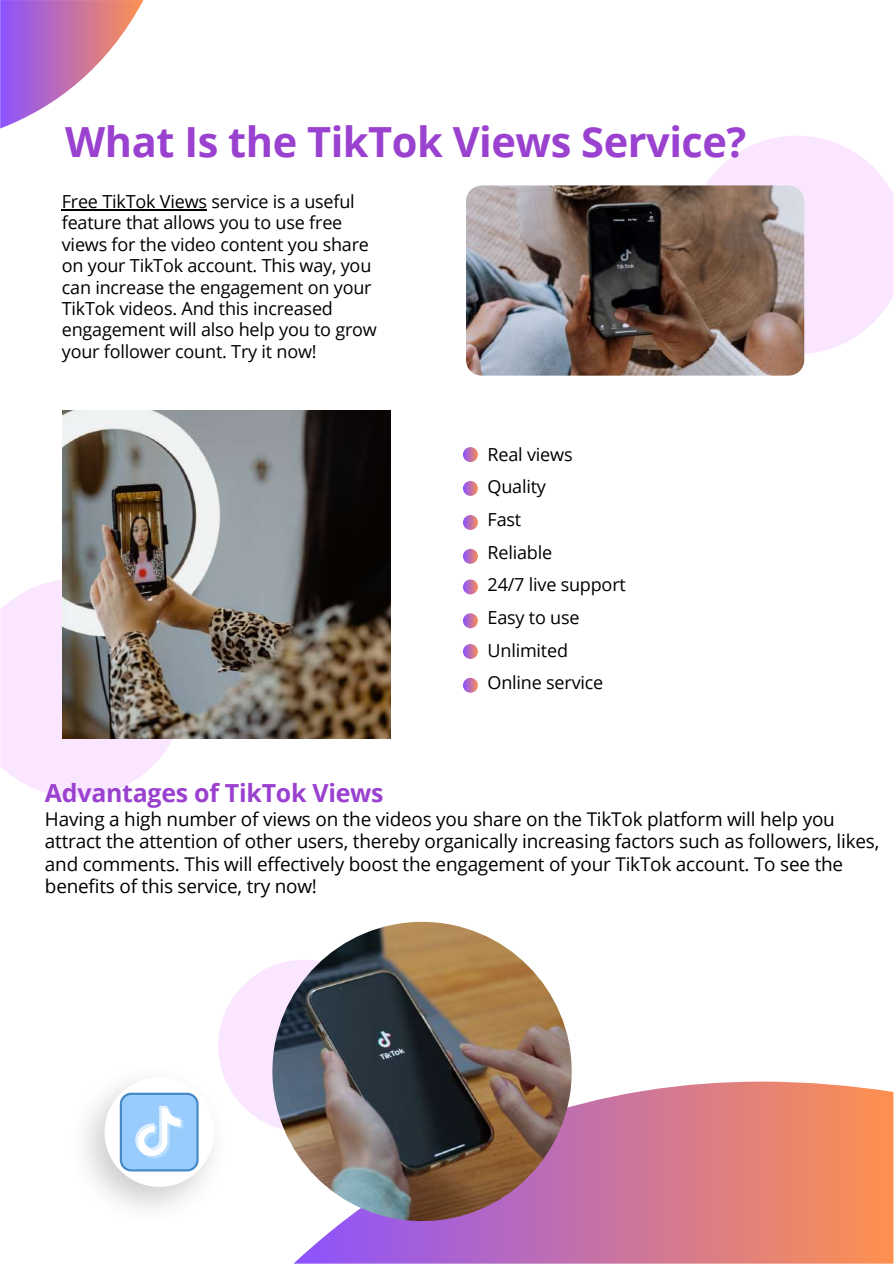
<style>
.page{position:relative;width:894px;height:1264px;background:#fff}
.page>*{position:absolute;margin:0;border:0;box-sizing:border-box;transform-origin:0 0}
.t1{font:700 41.55px "Open Sans";letter-spacing:-.01em;color:#9a41d0}
.t2{font:700 24.9px "Open Sans";letter-spacing:-.01em;color:#9a41d0}
.t3{font:18.9px/22.5px "Open Sans";letter-spacing:-.01em;color:#000}
.t4{font:18px/21.3px "Open Sans";letter-spacing:-.01em;color:#000}
</style>
<div class="page">
<svg style="left:293px;top:1081px;width:600px;height:182px;background:#d78395"></svg>
<svg style="left:0;top:0;width:143px;height:128px"></svg>
<svg style="left:706px;top:136px;width:187px;height:218px;fill:#fae7ff"></svg>
<svg style="left:0;top:580px;width:186px;height:217px;fill:#fae7ff"></svg>
<svg style="left:218px;top:960px;width:101px;height:171px;fill:#fae7ff"></svg>
<img style="left:85px;top:1057px;width:151px;height:151px">
<img style="left:466px;top:185px;width:338px;height:190px;border-radius:16px">
<img style="left:62px;top:410px;width:328px;height:328px">
<img style="left:272px;top:921px;width:299px;height:299px;border-radius:50%">
<svg style="left:463px;top:447px;width:15px;height:15px"></svg>
<svg style="left:463px;top:515px;width:15px;height:15px"></svg>
<svg style="left:463px;top:579px;width:15px;height:15px"></svg>
<svg style="left:463px;top:644px;width:15px;height:15px"></svg>
<svg style="left:463px;top:481px;width:15px;height:15px"></svg>
<svg style="left:463px;top:549px;width:15px;height:15px"></svg>
<svg style="left:463px;top:613px;width:15px;height:15px"></svg>
<svg style="left:463px;top:677px;width:15px;height:15px"></svg>
<svg style="left:104px;top:1077px;width:110px;height:109px"></svg>
<hr style="left:62px;top:209px;width:145px;height:1px;background:#000">
<h1 class="t1" style="left:65px;top:113px;width:682px">What Is the TikTok Views Service?</h1>
<p class="t4" style="left:62px;top:190px;width:316px">Free TikTok Views service is a useful feature that allows you to use free views for the video content you share on your TikTok account. This way, you can increase the engagement on your TikTok videos. And this increased engagement will also help you to grow your follower count. Try it now!</p>
<p class="t4" style="left:487px;top:437px;width:140px;line-height:32.7px">Real views<br>Quality<br>Fast<br>Reliable<br>24/7 live support<br>Easy to use<br>Unlimited<br>Online service</p>
<h2 class="t2" style="left:45px;top:775px;width:340px">Advantages of TikTok Views</h2>
<p class="t3" style="left:45px;top:807px;width:835px">Having a high number of views on the videos you share on the TikTok platform will help you attract the attention of other users, thereby organically increasing factors such as followers, likes, and comments. This will effectively boost the engagement of your TikTok account. To see the benefits of this service, try now!</p>
</div>
